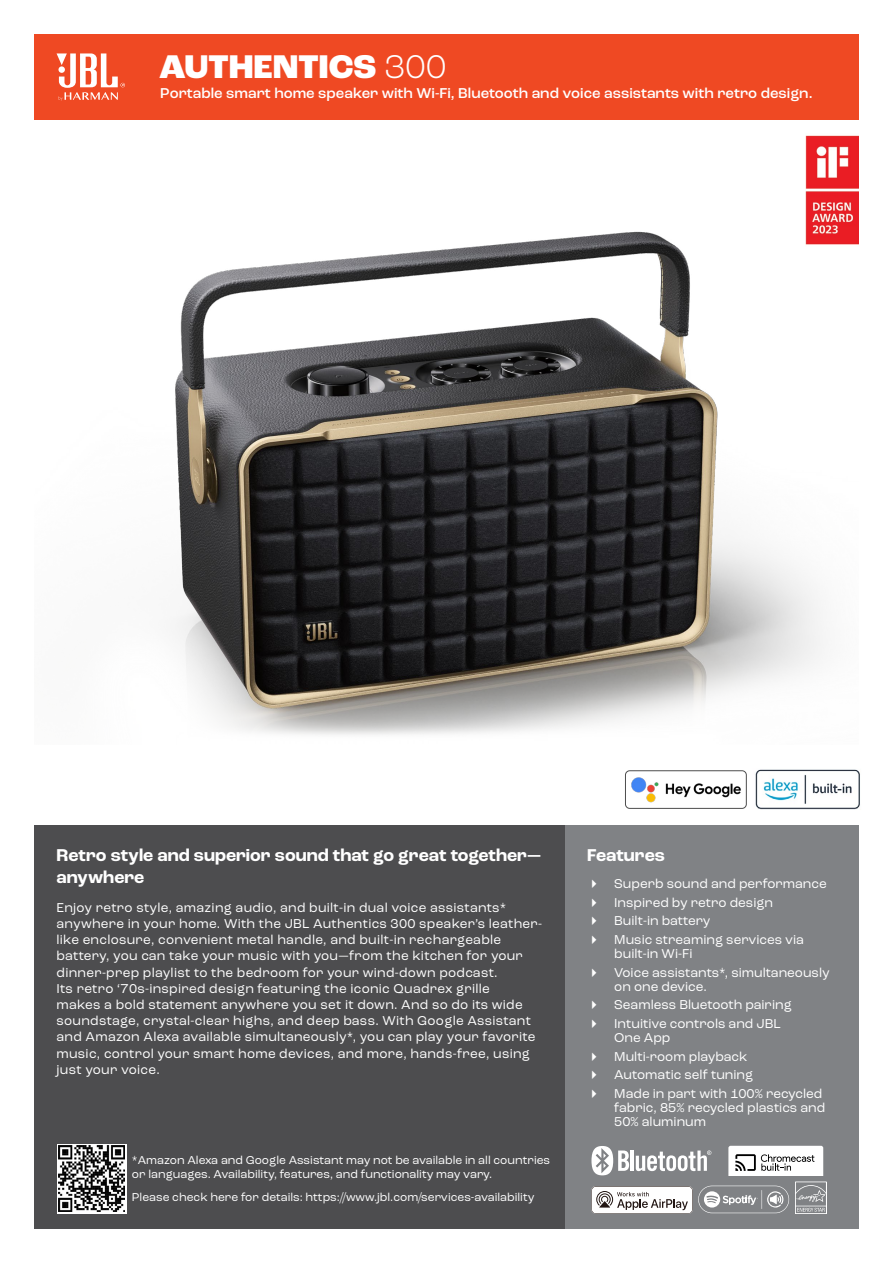
<style>
.page{position:relative;width:893px;height:1263px;background:#fff}
.page>*{position:absolute;margin:0;border:0;box-sizing:border-box;transform-origin:0 0}
.t1{font:800 34.5px "Roc Grotesk";color:#fff}
.t2{font:700 18px/21.6px "Roc Grotesk";color:#fff}
.t3{font:500 15px "Roc Grotesk";color:#fff}
.t4{font:13.5px/16.2px "Roc Grotesk";letter-spacing:.02em;color:#fff}
.t5{font:13.5px/18.5px "Roc Grotesk";color:#fff}
.t6{font:12px/14.4px "Roc Grotesk";color:#fff}
.s1{font-weight:300}
</style>
<div class="page">
<img style="left:625px;top:770px;width:122px;height:39px">
<img style="left:175px;top:185px;width:649px;height:550px">
<div style="left:565px;top:825px;width:294px;height:404px;background:#808285"></div>
<div style="left:34px;top:825px;width:531px;height:404px;background:#4d4d4f"></div>
<div style="left:34px;top:34px;width:825px;height:85px;background:#ef4923"></div>
<svg style="left:57px;top:53px;width:68px;height:48px"></svg>
<img style="left:806px;top:135px;width:53px;height:111px">
<div style="left:625px;top:771px;width:121px;height:37px;border:1px solid #4d4d4d;border-radius:4px"></div>
<img style="left:755px;top:769px;width:105px;height:41px">
<svg style="left:591px;top:1185px;width:199px;height:29px"></svg>
<svg style="left:728px;top:1146px;width:95px;height:29px;background:#e0e0e0"></svg>
<hr style="left:630px;top:1150px;width:4px;height:21px;background:#fff">
<svg style="left:636px;top:1150px;width:75px;height:21px"></svg>
<svg style="left:591px;top:1146px;width:38px;height:29px"></svg>
<div style="left:795px;top:1182px;width:32px;height:31px;background:#fff"></div>
<svg style="left:796px;top:1182px;width:30px;height:31px"></svg>
<svg style="left:57px;top:1144px;width:69px;height:69px"></svg>
<img style="left:59px;top:1146px;width:66px;height:66px">
<h1 class="t1" style="left:159px;top:45px;width:289px">AUTHENTICS <span class="s1">300</span></h1>
<p class="t3" style="left:160px;top:84px;width:654px">Portable smart home speaker with Wi-Fi, Bluetooth and voice assistants with retro design.</p>
<h2 class="t2" style="left:57px;top:845px;width:486px">Retro style and superior sound that go great together— anywhere</h2>
<p class="t4" style="left:57px;top:899px;width:487px">Enjoy retro style, amazing audio, and built-in dual voice assistants* anywhere in your home. With the JBL Authentics 300 speaker’s leather&shy;like enclosure, convenient metal handle, and built-in rechargeable battery, you can take your music with you—from the kitchen for your dinner-prep playlist to the bedroom for your wind-down podcast.<br>Its retro ‘70s-inspired design featuring the iconic Quadrex grille<br>makes a bold statement anywhere you set it down. And so do its wide soundstage, crystal-clear highs, and deep bass. With Google Assistant and Amazon Alexa available simultaneously*, you can play your favorite music, control your smart home devices, and more, hands-free, using just your voice.</p>
<p class="t6" style="left:132px;top:1152px;width:420px">*Amazon Alexa and Google Assistant may not be available in all countries or languages. Availability, features, and functionality may vary.</p>
<p class="t6" style="left:132px;top:1190px;width:404px">Please check here for details: https://www.jbl.com/services-availability</p>
<h2 class="t2" style="left:587px;top:845px;width:79px">Features</h2>
<p class="t5" style="left:614px;top:874px;width:214px">Superb sound and performance<br>Inspired by retro design<br>Built-in battery<br>Music streaming services via</p>
<p class="t5" style="left:614px;top:944px;width:217px">built-in Wi-Fi<br>Voice assistants*, simultaneously</p>
<p class="t5" style="left:614px;top:977px;width:179px">on one device.<br>Seamless Bluetooth pairing<br>Intuitive controls and JBL</p>
<p class="t5" style="left:614px;top:1028px;width:210px">One App<br>Multi-room playback<br>Automatic self tuning<br>Made in part with 100% recycled</p>
<p class="t5" style="left:614px;top:1100px;width:213px;line-height:14.2px">fabric, 85% recycled plastics and<br>50% aluminum</p>
</div>
